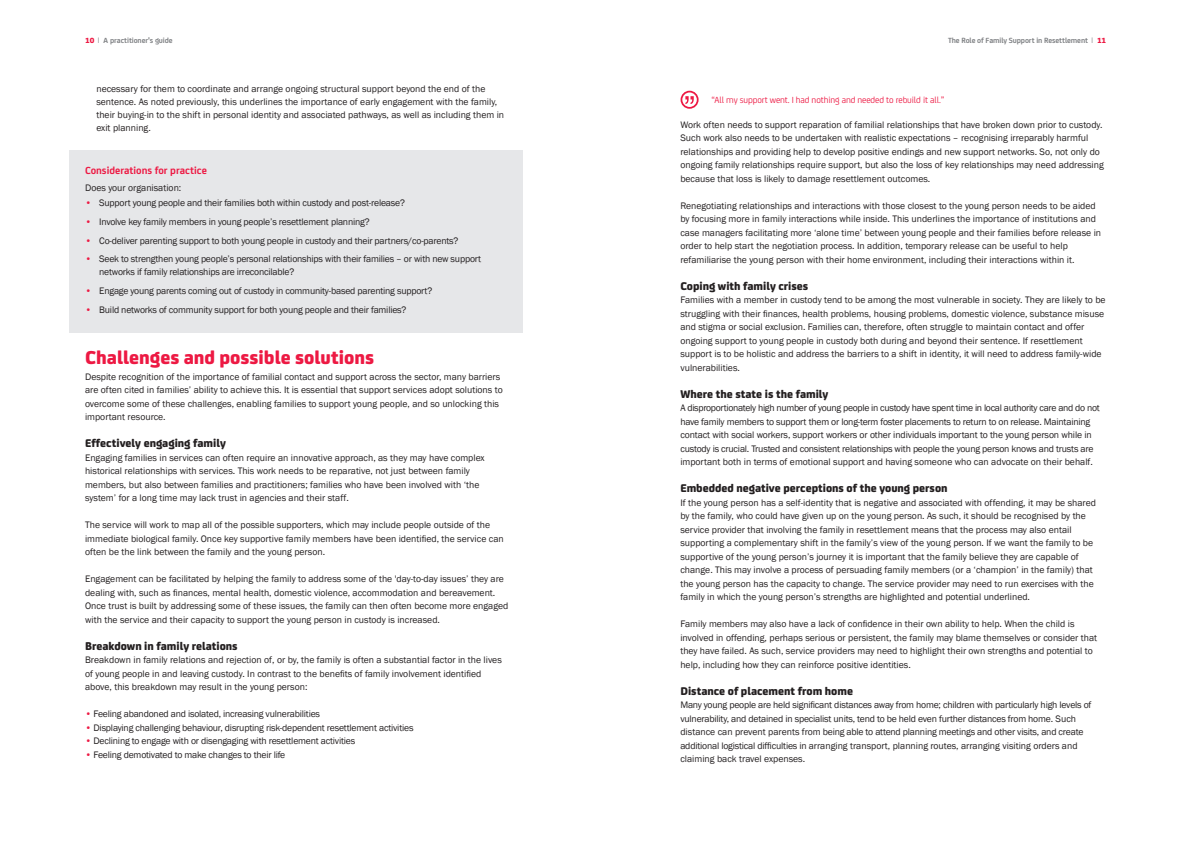
<style>
.page{position:relative;width:1191px;height:842px;background:#fff}
.page>*{position:absolute;margin:0;border:0;box-sizing:border-box;transform-origin:0 0}
.t1{font:800 20px "FS Joey";color:#ed1943}
.t2{font:800 12px "FS Joey";color:#231f20}
.t3{font:700 11px "FS Joey";color:#ed1943}
.t4{font:9.7px/13.5px "Franklin Gothic";color:#231f20}
.t5{font:9.7px/13.5px "Franklin Gothic";letter-spacing:-.02em;color:#231f20}
.t6{font:9.5px "FS Joey";letter-spacing:-.01em;color:#ed1943}
.t7{font:700 8px "FS Joey";letter-spacing:-.01em;color:#808285}
.s1{font-weight:800;color:#ed1943}
.s2{font-family:"Times";font-weight:400}
.s3{color:#ed1943}
</style>
<div class="page">
<div style="left:70px;top:150px;width:453px;height:183px;background:#e6e7e9"></div>
<div style="left:680px;top:91px;width:18px;height:18px;border:2px solid #ed1943;border-radius:50%"></div>
<svg style="left:685px;top:96px;width:8px;height:8px"></svg>
<p class="t7" style="left:85px;top:34px;width:89px"><span class="s1">10</span> <span class="s2">|</span> A practitioner's guide</p>
<p class="t7" style="left:948px;top:34px;width:160px">The Role of Family Support in Resettlement <span class="s2">|</span> <span class="s1">11</span></p>
<p class="t4" style="left:96px;top:82px;width:409px;line-height:13px">necessary for them to coordinate and arrange ongoing structural support beyond the end of the sentence. As noted previously, this underlines the importance of early engagement with the family, their buying-in to the shift in personal identity and associated pathways, as well as including them in exit planning.</p>
<p class="t3" style="left:85px;top:162px;width:123px">Considerations for practice</p>
<p class="t4" style="left:85px;top:181px;width:98px">Does your organisation:</p>
<p class="t5" style="left:85px;top:197px;width:321px"><span class="s3">•</span> Support young people and their families both within custody and post-release?</p>
<p class="t5" style="left:85px;top:215px;width:286px"><span class="s3">•</span> Involve key family members in young people’s resettlement planning?</p>
<p class="t5" style="left:85px;top:234px;width:375px"><span class="s3">•</span> Co-deliver parenting support to both young people in custody and their partners/co-parents?</p>
<p class="t5" style="left:99px;top:253px;width:383px;line-height:13px;text-indent:-14px"><span class="s3">•</span> Seek to strengthen young people’s personal relationships with their families – or with new support networks if family relationships are irreconcilable?</p>
<p class="t5" style="left:85px;top:284px;width:349px"><span class="s3">•</span> Engage young parents coming out of custody in community-based parenting support?</p>
<p class="t5" style="left:85px;top:303px;width:323px"><span class="s3">•</span> Build networks of community support for both young people and their families?</p>
<h1 class="t1" style="left:85px;top:341px;width:290px">Challenges and possible solutions</h1>
<p class="t4" style="left:85px;top:370px;width:419px">Despite recognition of the importance of familial contact and support across the sector, many barriers are often cited in families’ ability to achieve this. It is essential that support services adopt solutions to overcome some of these challenges, enabling families to support young people, and so unlocking this important resource.</p>
<p class="t2" style="left:85px;top:434px;width:142px">Effectively engaging family</p>
<p class="t4" style="left:85px;top:451px;width:401px">Engaging families in services can often require an innovative approach, as they may have complex historical relationships with services. This work needs to be reparative, not just between family members, but also between families and practitioners; families who have been involved with ‘the system’ for a long time may lack trust in agencies and their staff.</p>
<p class="t4" style="left:85px;top:519px;width:420px">The service will work to map all of the possible supporters, which may include people outside of the immediate biological family. Once key supportive family members have been identified, the service can often be the link between the family and the young person.</p>
<p class="t4" style="left:85px;top:573px;width:425px">Engagement can be facilitated by helping the family to address some of the 'day-to-day issues’ they are dealing with, such as finances, mental health, domestic violence, accommodation and bereavement.<br>Once trust is built by addressing some of these issues, the family can then often become more engaged with the service and their capacity to support the young person in custody is increased.</p>
<p class="t2" style="left:85px;top:636px;width:154px">Breakdown in family relations</p>
<p class="t4" style="left:85px;top:654px;width:418px">Breakdown in family relations and rejection of, or by, the family is often a substantial factor in the lives of young people in and leaving custody. In contrast to the benefits of family involvement identified above, this breakdown may result in the young person:</p>
<p class="t5" style="left:85px;top:708px;width:236px"><span class="s3">•</span> Feeling abandoned and isolated, increasing vulnerabilities</p>
<p class="t5" style="left:85px;top:721px;width:330px"><span class="s3">•</span> Displaying challenging behaviour, disrupting risk-dependent resettlement activities</p>
<p class="t5" style="left:85px;top:735px;width:272px"><span class="s3">•</span> Declining to engage with or disengaging with resettlement activities</p>
<p class="t5" style="left:85px;top:748px;width:202px"><span class="s3">•</span> Feeling demotivated to make changes to their life</p>
<p class="t6" style="left:711px;top:93px;width:234px">“All my support went. I had nothing and needed to rebuild it all.”</p>
<p class="t4" style="left:680px;top:118px;width:425px">Work often needs to support reparation of familial relationships that have broken down prior to custody.<br>Such work also needs to be undertaken with realistic expectations – recognising irreparably harmful relationships and providing help to develop positive endings and new support networks. So, not only do ongoing family relationships require support, but also the loss of key relationships may need addressing because that loss is likely to damage resettlement outcomes.</p>
<p class="t4" style="left:680px;top:199px;width:422px">Renegotiating relationships and interactions with those closest to the young person needs to be aided by focusing more in family interactions while inside. This underlines the importance of institutions and case managers facilitating more ‘alone time’ between young people and their families before release in order to help start the negotiation process. In addition, temporary release can be useful to help refamiliarise the young person with their home environment, including their interactions within it.</p>
<p class="t2" style="left:680px;top:276px;width:129px">Coping with family crises</p>
<p class="t4" style="left:680px;top:293px;width:427px">Families with a member in custody tend to be among the most vulnerable in society. They are likely to be struggling with their finances, health problems, housing problems, domestic violence, substance misuse and stigma or social exclusion. Families can, therefore, often struggle to maintain contact and offer ongoing support to young people in custody both during and beyond their sentence. If resettlement support is to be holistic and address the barriers to a shift in identity, it will need to address family-wide vulnerabilities.</p>
<p class="t2" style="left:680px;top:384px;width:149px">Where the state is the family</p>
<p class="t5" style="left:680px;top:401px;width:421px">A disproportionately high number of young people in custody have spent time in local authority care and do not have family members to support them or long-term foster placements to return to on release. Maintaining contact with social workers, support workers or other individuals important to the young person while in custody is crucial. Trusted and consistent relationships with people the young person knows and trusts are important both in terms of emotional support and having someone who can advocate on their behalf.</p>
<p class="t2" style="left:680px;top:479px;width:269px">Embedded negative perceptions of the young person</p>
<p class="t4" style="left:680px;top:496px;width:417px">If the young person has a self-identity that is negative and associated with offending, it may be shared by the family, who could have given up on the young person. As such, it should be recognised by the service provider that involving the family in resettlement means that the process may also entail supporting a complementary shift in the family’s view of the young person. If we want the family to be supportive of the young person’s journey it is important that the family believe they are capable of change. This may involve a process of persuading family members (or a ‘champion’ in the family) that the young person has the capacity to change. The service provider may need to run exercises with the family in which the young person’s strengths are highlighted and potential underlined.</p>
<p class="t4" style="left:680px;top:617px;width:418px">Family members may also have a lack of confidence in their own ability to help. When the child is involved in offending, perhaps serious or persistent, the family may blame themselves or consider that they have failed. As such, service providers may need to highlight their own strengths and potential to help, including how they can reinforce positive identities.</p>
<p class="t2" style="left:680px;top:681px;width:174px">Distance of placement from home</p>
<p class="t5" style="left:680px;top:698px;width:412px">Many young people are held significant distances away from home; children with particularly high levels of vulnerability, and detained in specialist units, tend to be held even further distances from home. Such distance can prevent parents from being able to attend planning meetings and other visits, and create additional logistical difficulties in arranging transport, planning routes, arranging visiting orders and claiming back travel expenses.</p>
</div>
